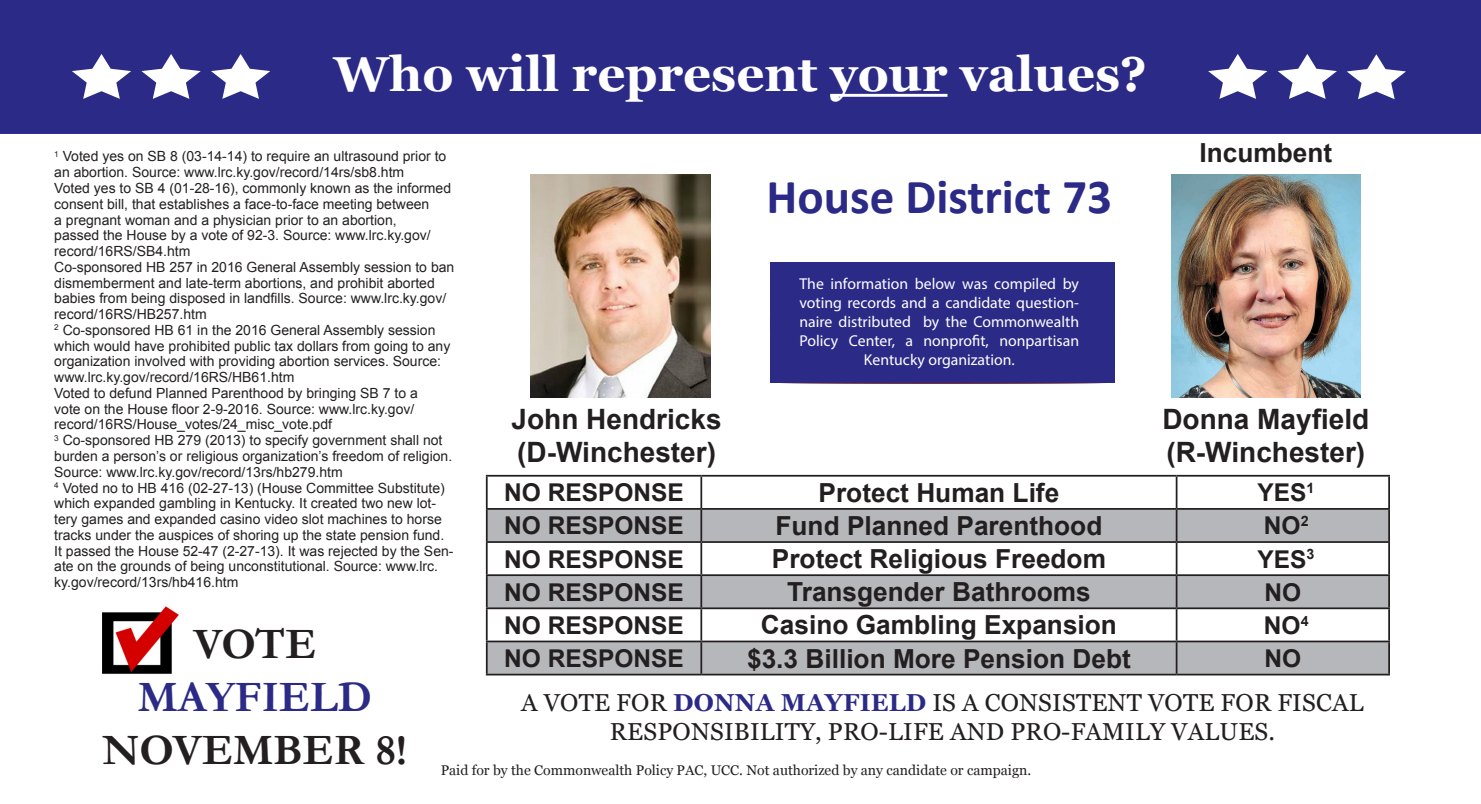
<style>
.page{position:relative;width:1481px;height:804px;background:#fff}
.page>*{position:absolute;margin:0;border:0;box-sizing:border-box;transform-origin:0 0}
.t1{font:700 49px "Georgia";color:#fff}
.t2{font:700 49px "Calibri";color:#2b2a87}
.t3{font:700 43.75px "Garamond";color:#231f20}
.t4{font:700 43.75px "Garamond";color:#2b2a87}
.t5{font:700 28px/33.6px "Arial";color:#231f20}
.t6{font:700 26.25px "Arial";color:#231f20}
.t7{font:24.5px/29.4px "Georgia";letter-spacing:.01em;color:#231f20;text-align:center}
.t8{font:700 24.5px "Arial";color:#231f20}
.t9{font:15.75px/18.9px "Myriad Pro";color:#fff;text-align:center}
.t10{font:14px/15.8px "Arial";color:#231f20}
.t11{font:14px "Georgia";color:#231f20}
.s1{font-weight:700;color:#2b2a87}
</style>
<div class="page">
<img style="left:102px;top:606px;width:77px;height:68px">
<div style="left:0;top:0;width:1480px;height:134px;background:#2b2a87"></div>
<hr style="left:830px;top:94px;width:117px;height:3px;background:#fff">
<svg style="left:1208px;top:54px;width:59px;height:45px"></svg>
<svg style="left:1277px;top:54px;width:60px;height:45px"></svg>
<svg style="left:72px;top:54px;width:59px;height:45px"></svg>
<svg style="left:141px;top:54px;width:60px;height:45px"></svg>
<svg style="left:211px;top:54px;width:59px;height:45px"></svg>
<svg style="left:1346px;top:54px;width:60px;height:45px"></svg>
<img style="left:1171px;top:174px;width:189px;height:223px">
<img style="left:531px;top:174px;width:179px;height:223px">
<div style="left:769px;top:262px;width:346px;height:122px;background:#2b2a87"></div>
<svg style="left:487px;top:509px;width:901px;height:164px;fill:#b6b7bb"></svg>
<hr style="left:486px;top:474px;width:215px;height:2px;background:#231f20">
<hr style="left:486px;top:476px;width:1px;height:32px;background:#231f20">
<hr style="left:701px;top:474px;width:475px;height:2px;background:#231f20">
<hr style="left:700px;top:476px;width:2px;height:32px;background:#231f20">
<hr style="left:1176px;top:474px;width:214px;height:2px;background:#231f20">
<hr style="left:1175px;top:476px;width:2px;height:32px;background:#231f20">
<hr style="left:1388px;top:476px;width:2px;height:32px;background:#231f20">
<hr style="left:486px;top:508px;width:215px;height:1px;background:#231f20">
<hr style="left:486px;top:509px;width:1px;height:32px;background:#231f20">
<hr style="left:701px;top:508px;width:475px;height:1px;background:#231f20">
<hr style="left:700px;top:509px;width:2px;height:32px;background:#231f20">
<hr style="left:1176px;top:508px;width:214px;height:1px;background:#231f20">
<hr style="left:1175px;top:509px;width:2px;height:32px;background:#231f20">
<hr style="left:1388px;top:509px;width:2px;height:32px;background:#231f20">
<hr style="left:486px;top:541px;width:215px;height:1px;background:#231f20">
<hr style="left:486px;top:542px;width:1px;height:32px;background:#231f20">
<hr style="left:701px;top:541px;width:475px;height:1px;background:#231f20">
<hr style="left:700px;top:542px;width:2px;height:32px;background:#231f20">
<hr style="left:1176px;top:541px;width:214px;height:1px;background:#231f20">
<hr style="left:1175px;top:542px;width:2px;height:32px;background:#231f20">
<hr style="left:1388px;top:542px;width:2px;height:32px;background:#231f20">
<hr style="left:486px;top:574px;width:215px;height:2px;background:#231f20">
<hr style="left:486px;top:576px;width:1px;height:31px;background:#231f20">
<hr style="left:701px;top:574px;width:475px;height:2px;background:#231f20">
<hr style="left:700px;top:576px;width:2px;height:31px;background:#231f20">
<hr style="left:1176px;top:574px;width:214px;height:2px;background:#231f20">
<hr style="left:1175px;top:576px;width:2px;height:31px;background:#231f20">
<hr style="left:1388px;top:576px;width:2px;height:31px;background:#231f20">
<hr style="left:486px;top:607px;width:215px;height:2px;background:#231f20">
<hr style="left:486px;top:609px;width:1px;height:31px;background:#231f20">
<hr style="left:701px;top:607px;width:475px;height:2px;background:#231f20">
<hr style="left:700px;top:609px;width:2px;height:31px;background:#231f20">
<hr style="left:1176px;top:607px;width:214px;height:2px;background:#231f20">
<hr style="left:1175px;top:609px;width:2px;height:31px;background:#231f20">
<hr style="left:1388px;top:609px;width:2px;height:31px;background:#231f20">
<hr style="left:486px;top:640px;width:215px;height:2px;background:#231f20">
<hr style="left:486px;top:642px;width:1px;height:31px;background:#231f20">
<hr style="left:701px;top:640px;width:475px;height:2px;background:#231f20">
<hr style="left:700px;top:642px;width:2px;height:31px;background:#231f20">
<hr style="left:1176px;top:640px;width:214px;height:2px;background:#231f20">
<hr style="left:1175px;top:642px;width:2px;height:31px;background:#231f20">
<hr style="left:1388px;top:642px;width:2px;height:31px;background:#231f20">
<hr style="left:486px;top:673px;width:215px;height:2px;background:#231f20">
<hr style="left:701px;top:673px;width:475px;height:2px;background:#231f20">
<hr style="left:1176px;top:673px;width:214px;height:2px;background:#231f20">
<h1 class="t1" style="left:334px;top:42px;width:814px">Who will represent your values?</h1>
<h3 class="t6" style="left:1199px;top:134px;width:134px">Incumbent</h3>
<p class="t10" style="left:54px;top:148px;width:401px"><sup>1</sup> Voted yes on SB 8 (03-14-14) to require an ultrasound prior to an abortion. Source: www.lrc.ky.gov/record/14rs/sb8.htm<br>Voted yes to SB 4 (01-28-16), commonly known as the informed consent bill, that establishes a face-to-face meeting between<br>a pregnant woman and a physician prior to an abortion,<br>passed the House by a vote of 92-3. Source: www.lrc.ky.gov/ record/16RS/SB4.htm<br>Co-sponsored HB 257 in 2016 General Assembly session to ban dismemberment and late-term abortions, and prohibit aborted babies from being disposed in landfills. Source: www.lrc.ky.gov/ record/16RS/HB257.htm<br><sup>2</sup> Co-sponsored HB 61 in the 2016 General Assembly session which would have prohibited public tax dollars from going to any organization involved with providing abortion services. Source: www.lrc.ky.gov/record/16RS/HB61.htm<br>Voted to defund Planned Parenthood by bringing SB 7 to a<br>vote on the House floor 2-9-2016. Source: www.lrc.ky.gov/ record/16RS/House_votes/24_misc_vote.pdf<br><sup>3</sup> Co-sponsored HB 279 (2013) to specify government shall not burden a person’s or religious organization’s freedom of religion.<br>Source: www.lrc.ky.gov/record/13rs/hb279.htm<br><sup>4</sup> Voted no to HB 416 (02-27-13) (House Committee Substitute) which expanded gambling in Kentucky. It created two new lot&shy;tery games and expanded casino video slot machines to horse tracks under the auspices of shoring up the state pension fund.<br>It passed the House 52-47 (2-27-13). It was rejected by the Sen&shy;ate on the grounds of being unconstitutional. Source: www.lrc. ky.gov/record/13rs/hb416.htm</p>
<h2 class="t3" style="left:193px;top:614px;width:124px">VOTE</h2>
<h2 class="t4" style="left:138px;top:667px;width:236px">MAYFIELD</h2>
<h2 class="t3" style="left:103px;top:719px;width:306px">NOVEMBER 8!</h2>
<h1 class="t2" style="left:766px;top:162px;width:347px">House District 73</h1>
<p class="t9" style="left:799px;top:274px;width:281px">The information below was compiled by voting records and a candidate question&shy;naire distributed by the Commonwealth Policy Center, a nonprofit, nonpartisan Kentucky organization.</p>
<h3 class="t5" style="left:1162px;top:402px;width:208px">Donna Mayfield (R-Winchester)</h3>
<h3 class="t5" style="left:511px;top:402px;width:212px">John Hendricks (D-Winchester)</h3>
<h3 class="t8" style="left:504px;top:475px;width:181px">NO RESPONSE</h3>
<h3 class="t6" style="left:818px;top:474px;width:242px">Protect Human Life</h3>
<h3 class="t8" style="left:1257px;top:475px;width:58px">YES<sup>1</sup></h3>
<h3 class="t8" style="left:504px;top:508px;width:181px">NO RESPONSE</h3>
<h3 class="t6" style="left:775px;top:507px;width:328px">Fund Planned Parenthood</h3>
<h3 class="t8" style="left:1263px;top:508px;width:46px">NO<sup>2</sup></h3>
<h3 class="t8" style="left:504px;top:541px;width:181px">NO RESPONSE</h3>
<h3 class="t6" style="left:772px;top:540px;width:336px">Protect Religious Freedom</h3>
<h3 class="t8" style="left:1257px;top:541px;width:58px">YES<sup>3</sup></h3>
<h3 class="t8" style="left:504px;top:574px;width:181px">NO RESPONSE</h3>
<h3 class="t6" style="left:787px;top:573px;width:305px">Transgender Bathrooms</h3>
<h3 class="t8" style="left:1264px;top:574px;width:38px">NO</h3>
<h3 class="t8" style="left:504px;top:607px;width:181px">NO RESPONSE</h3>
<h3 class="t6" style="left:761px;top:606px;width:357px">Casino Gambling Expansion</h3>
<h3 class="t8" style="left:1263px;top:607px;width:46px">NO<sup>4</sup></h3>
<h3 class="t8" style="left:504px;top:640px;width:181px">NO RESPONSE</h3>
<h3 class="t6" style="left:747px;top:639px;width:385px">$3.3 Billion More Pension Debt</h3>
<h3 class="t8" style="left:1264px;top:640px;width:38px">NO</h3>
<h3 class="t7" style="left:521px;top:688px;width:844px">A VOTE FOR <span class="s1">DONNA MAYFIELD</span> IS A CONSISTENT VOTE FOR FISCAL<br>RESPONSIBILITY, PRO-LIFE AND PRO-FAMILY VALUES.</h3>
<p class="t11" style="left:441px;top:761px;width:592px">Paid for by the Commonwealth Policy PAC, UCC. Not authorized by any candidate or campaign.</p>
</div>
